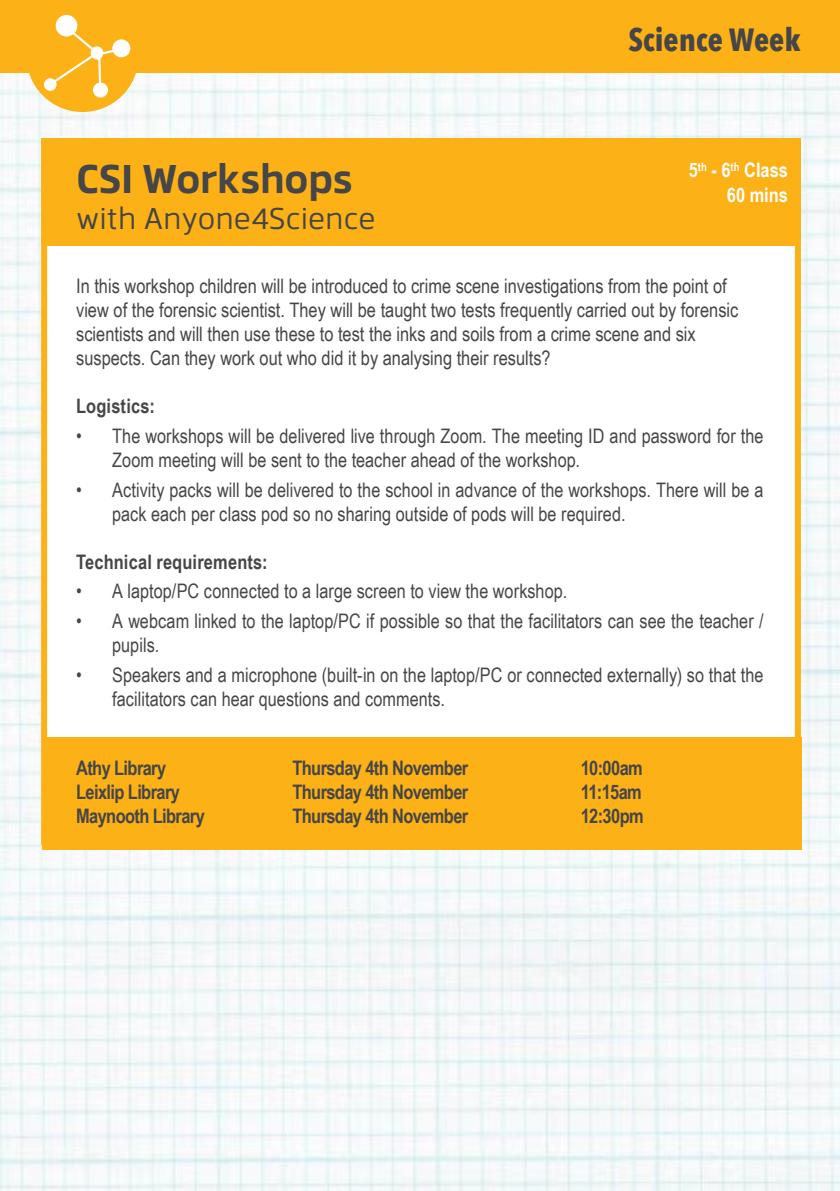
<style>
.page{position:relative;width:840px;height:1191px;background:#fff}
.page>*{position:absolute;margin:0;border:0;box-sizing:border-box;transform-origin:0 0}
.t1{font:700 40px "Facto";letter-spacing:-.01em;color:#464547}
.t2{font:700 32px "Avenir Next Condensed";color:#464547}
.t3{font:30px "Facto";letter-spacing:-.015em;color:#464547}
.t4{font:20px/24px "Arial Narrow";color:#464547}
.t5{font:700 20px "Arial Narrow";letter-spacing:-.03em;color:#464547}
.t6{font:700 20px "Arial Narrow";letter-spacing:.01em;color:#464547}
.t7{font:700 20px/24px "Arial Narrow";color:#fff;text-align:right}
</style>
<div class="page">
<img style="left:0;top:72px;width:839px;height:1119px">
<div style="left:41px;top:183px;width:759px;height:662px;background:#fff;border:6px solid #fcb116"></div>
<div style="left:41px;top:138px;width:759px;height:108px;background:#fcb116"></div>
<div style="left:42px;top:737px;width:759px;height:112px;background:#fcb116"></div>
<div style="left:0;top:0;width:839px;height:72px;background:#fcb116"></div>
<div style="left:26px;top:0;width:112px;height:112px;background:#fcb116;border-radius:50%"></div>
<svg style="left:44px;top:78px;width:13px;height:13px"></svg>
<div style="left:56px;top:15px;width:21px;height:21px;background:#fff;border-radius:50%"></div>
<div style="left:112px;top:39px;width:18px;height:18px;background:#fff;border-radius:50%"></div>
<div style="left:93px;top:83px;width:15px;height:15px;background:#fff;border-radius:50%"></div>
<svg style="left:47px;top:24px;width:69px;height:66px"></svg>
<h1 class="t1" style="left:76px;top:149px;width:278px">CSI Workshops</h1>
<h3 class="t3" style="left:76px;top:196px;width:301px">with Anyone4Science</h3>
<h2 class="t2" style="left:628px;top:20px;width:173px">Science Week</h2>
<p class="t7" style="left:688px;top:157px;width:101px">5<sup>th</sup> - 6<sup>th</sup> Class<br>60 mins</p>
<p class="t4" style="left:76px;top:273px;width:663px">In this workshop children will be introduced to crime scene investigations from the point of view of the forensic scientist. They will be taught two tests frequently carried out by forensic scientists and will then use these to test the inks and soils from a crime scene and six suspects. Can they work out who did it by analysing their results?</p>
<p class="t6" style="left:76px;top:391px;width:80px">Logistics:</p>
<p class="t4" style="left:112px;top:423px;width:652px;text-indent:-36px">• The workshops will be delivered live through Zoom. The meeting ID and password for the<br>Zoom meeting will be sent to the teacher ahead of the workshop.</p>
<p class="t4" style="left:112px;top:477px;width:652px;text-indent:-36px">• Activity packs will be delivered to the school in advance of the workshops. There will be a pack each per class pod so no sharing outside of pods will be required.</p>
<p class="t6" style="left:76px;top:546px;width:193px">Technical requirements:</p>
<p class="t4" style="left:76px;top:578px;width:492px">• A laptop/PC connected to a large screen to view the workshop.</p>
<p class="t4" style="left:112px;top:608px;width:652px;text-indent:-36px">• A webcam linked to the laptop/PC if possible so that the facilitators can see the teacher / pupils.</p>
<p class="t4" style="left:112px;top:662px;width:652px;text-indent:-36px">• Speakers and a microphone (built-in on the laptop/PC or connected externally) so that the facilitators can hear questions and comments.</p>
<p class="t5" style="left:76px;top:753px;width:91px">Athy Library</p>
<p class="t5" style="left:292px;top:753px;width:177px">Thursday 4th November</p>
<p class="t5" style="left:580px;top:753px;width:64px">10:00am</p>
<p class="t5" style="left:76px;top:777px;width:105px">Leixlip Library</p>
<p class="t5" style="left:292px;top:777px;width:177px">Thursday 4th November</p>
<p class="t5" style="left:580px;top:777px;width:63px">11:15am</p>
<p class="t5" style="left:76px;top:801px;width:130px">Maynooth Library</p>
<p class="t5" style="left:292px;top:801px;width:177px">Thursday 4th November</p>
<p class="t5" style="left:580px;top:801px;width:64px">12:30pm</p>
</div>
